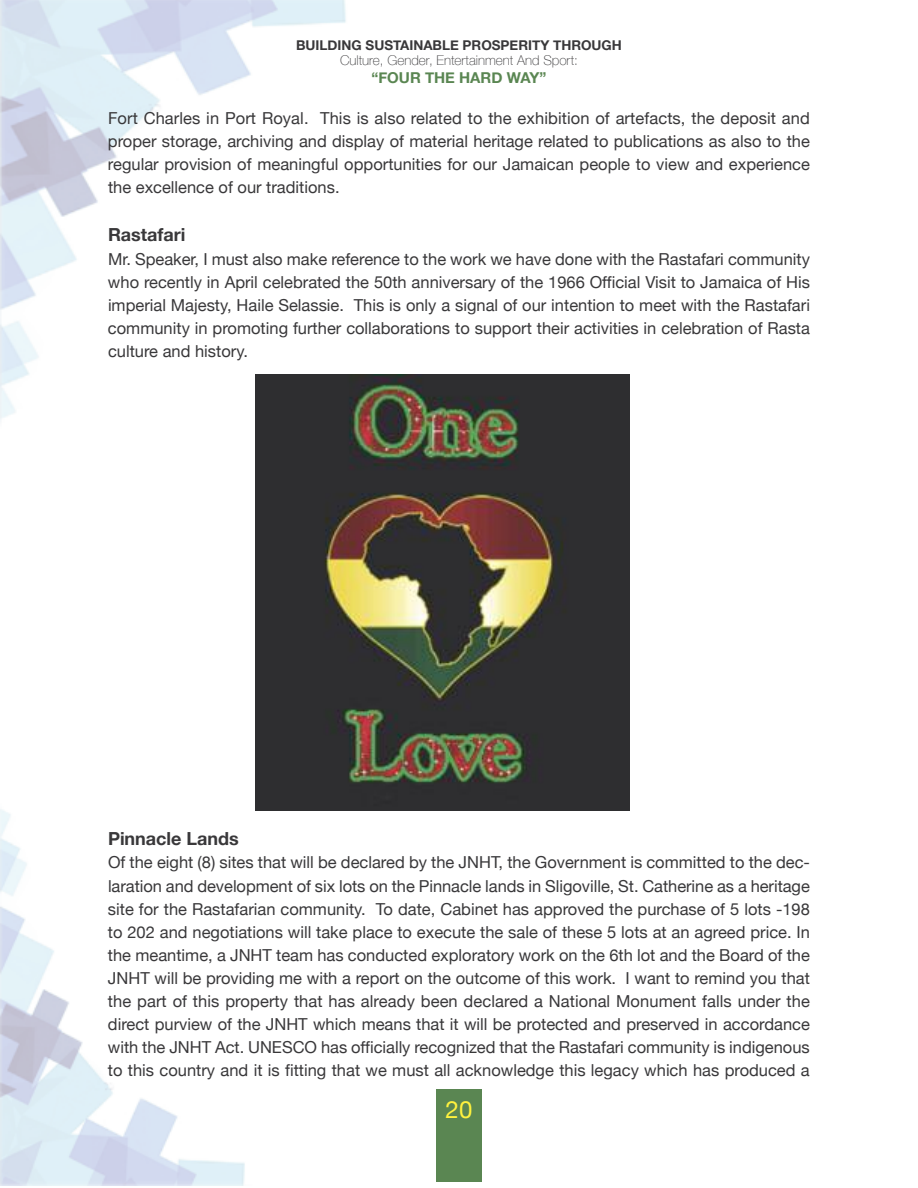
<style>
.page{position:relative;width:918px;height:1188px;background:#fff}
.page>*{position:absolute;margin:0;border:0;box-sizing:border-box;transform-origin:0 0}
.t1{font:24px "Helvetica Neue";color:#fff23e}
.t2{font:700 18px "Helvetica Neue";color:#39383a}
.t3{font:16.5px/23.1px "Helvetica Neue";color:#39383a;text-align:justify}
.t4{font:700 15px "Helvetica Neue";color:#5a8652}
.t5{font:100 13.5px "Helvetica Neue";color:#39383a}
.t6{font:700 13.5px "Helvetica Neue";color:#39383a}
</style>
<div class="page">
<img style="left:0;top:0;width:630px;height:1185px">
<div style="left:436px;top:1089px;width:46px;height:93px;background:#5a8652"></div>
<img style="left:255px;top:375px;width:375px;height:436px">
<p class="t6" style="left:296px;top:37px;width:327px">BUILDING SUSTAINABLE PROSPERITY THROUGH</p>
<p class="t5" style="left:340px;top:52px;width:239px">Culture, Gender, Entertainment And Sport:</p>
<p class="t4" style="left:371px;top:68px;width:177px">“FOUR THE HARD WAY”</p>
<p class="t3" style="left:108px;top:106px;width:704px">Fort Charles in Port Royal. This is also related to the exhibition of artefacts, the deposit and proper storage, archiving and display of material heritage related to publications as also to the regular provision of meaningful opportunities for our Jamaican people to view and experience the excellence of our traditions.</p>
<p class="t2" style="left:108px;top:224px;width:79px">rastafari</p>
<p class="t3" style="left:108px;top:247px;width:704px">Mr. Speaker, I must also make reference to the work we have done with the Rastafari community who recently in April celebrated the 50th anniversary of the 1966 Official Visit to Jamaica of His imperial Majesty, Haile Selassie. This is only a signal of our intention to meet with the Rastafari community in promoting further collaborations to support their activities in celebration of Rasta culture and history.</p>
<p class="t2" style="left:108px;top:827px;width:132px">Pinnacle lands</p>
<p class="t3" style="left:108px;top:851px;width:704px">Of the eight (8) sites that will be declared by the JNHT, the Government is committed to the dec&shy;laration and development of six lots on the Pinnacle lands in Sligoville, St. Catherine as a heritage site for the Rastafarian community. To date, Cabinet has approved the purchase of 5 lots -198 to 202 and negotiations will take place to execute the sale of these 5 lots at an agreed price. In the meantime, a JNHT team has conducted exploratory work on the 6th lot and the Board of the JNHT will be providing me with a report on the outcome of this work. I want to remind you that the part of this property that has already been declared a National Monument falls under the direct purview of the JNHT which means that it will be protected and preserved in accordance with the JNHT Act. UNESCO has officially recognized that the Rastafari community is indigenous to this country and it is fitting that we must all acknowledge this legacy which has produced a</p>
<h1 class="t1" style="left:446px;top:1095px;width:28px">20</h1>
</div>
